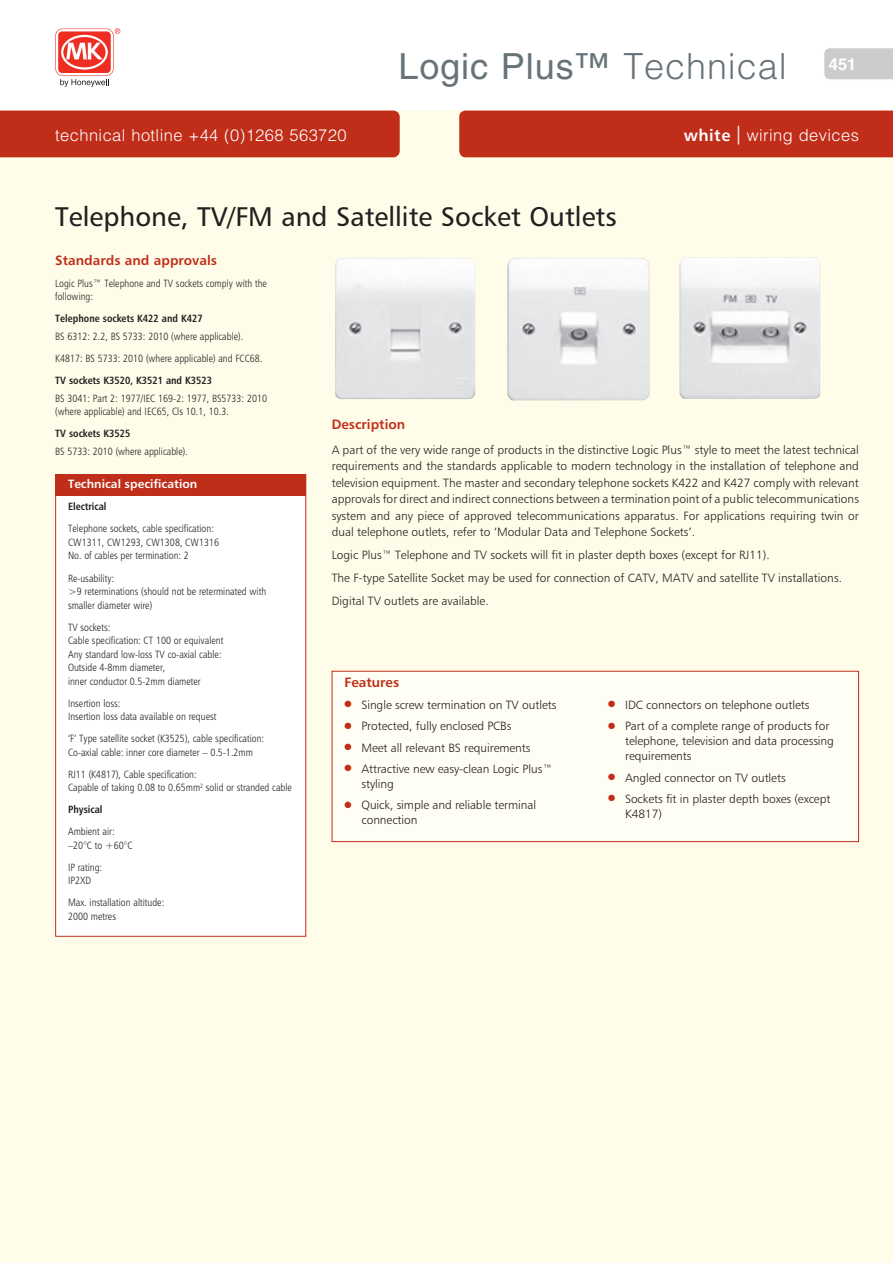
<style>
.page{position:relative;width:893px;height:1263px;background:#fff}
.page>*{position:absolute;margin:0;border:0;box-sizing:border-box;transform-origin:0 0}
.t1{font:36px "Helvetica LT Std";letter-spacing:.025em;color:#687379}
.t2{font:27px "Humanist 777 BT Roman B";color:#231f20}
.t3{font:300 16.5px "Helvetica LT Std";letter-spacing:.025em;color:#fff}
.t4{font:13.5px "Humanist 777 BT Bold B";color:#c02d19}
.t5{font:12px/16.5px "Humanist 777 BT Light B";letter-spacing:-.005em;color:#231f20}
.t6{font:12px "Humanist 777 BT Bold B";color:#fff}
.t7{font:10.5px/13.5px "Humanist 777 BT Light Condensed B";color:#231f20}
.t8{font:10.5px "Humanist 777 BT Bold Condensed B";color:#231f20}
.s1{font-weight:300}
.s2{font-family:"Humanist 777 BT Bold B";font-weight:400}
.s3{font-weight:400;font-size:24.75px}
.s4{color:#c02d19}
</style>
<div class="page">
<div style="left:0;top:111px;width:892px;height:1152px;background:#fffde9"></div>
<div style="left:459px;top:111px;width:433px;height:46px;background:#c02d19"></div>
<svg style="left:824px;top:48px;width:68px;height:32px;background:#cdcecf"></svg>
<div style="left:0;top:111px;width:400px;height:46px;background:#c02d19"></div>
<svg style="left:55px;top:28px;width:65px;height:59px"></svg>
<div style="left:55px;top:474px;width:251px;height:463px;background:#fff;border:1px solid #c02d19"></div>
<div style="left:55px;top:474px;width:251px;height:21px;background:#c02d19"></div>
<div style="left:332px;top:671px;width:527px;height:171px;background:#fffef4"></div>
<div style="left:332px;top:671px;width:527px;height:171px;border:1px solid #c02d19"></div>
<img style="left:335px;top:258px;width:140px;height:141px">
<img style="left:507px;top:258px;width:143px;height:143px">
<img style="left:679px;top:257px;width:141px;height:142px">
<h1 class="t1" style="left:398px;top:46px;width:459px">Logic Plus™ <span class="s1">Technical</span> <sup>451</sup></h1>
<h3 class="t3" style="left:55px;top:124px;width:293px">technical hotline +44 (0)1268 563720</h3>
<h3 class="t3" style="left:684px;top:124px;width:177px"><span class="s2">white</span> <span class="s3">|</span> wiring devices</h3>
<h2 class="t2" style="left:55px;top:200px;width:563px">Telephone, TV/FM and Satellite Socket Outlets</h2>
<p class="t4" style="left:55px;top:251px;width:163px">Standards and approvals</p>
<p class="t7" style="left:55px;top:276px;width:213px">Logic Plus™ Telephone and TV sockets comply with the following:</p>
<p class="t8" style="left:55px;top:312px;width:149px">Telephone sockets K422 and K427</p>
<p class="t7" style="left:55px;top:325px;width:209px;line-height:22px">BS 6312: 2.2, BS 5733: 2010 (where applicable).<br>K4817: BS 5733: 2010 (where applicable) and FCC68.</p>
<p class="t8" style="left:55px;top:374px;width:158px">TV sockets K3520, K3521 and K3523</p>
<p class="t7" style="left:55px;top:391px;width:213px">BS 3041: Part 2: 1977/IEC 169-2: 1977, BS5733: 2010 (where applicable) and IEC65, Cls 10.1, 10.3.</p>
<p class="t8" style="left:55px;top:427px;width:77px">TV sockets K3525</p>
<p class="t7" style="left:55px;top:444px;width:134px">BS 5733: 2010 (where applicable).</p>
<p class="t6" style="left:68px;top:477px;width:131px">Technical specification</p>
<p class="t8" style="left:68px;top:500px;width:40px">Electrical</p>
<p class="t7" style="left:68px;top:522px;width:153px">Telephone sockets, cable specification:<br>CW1311, CW1293, CW1308, CW1316<br>No. of cables per termination: 2</p>
<p class="t7" style="left:68px;top:571px;width:200px">Re-usability:<br>&gt;9 reterminations (should not be reterminated with smaller diameter wire)</p>
<p class="t7" style="left:68px;top:620px;width:157px">TV sockets:<br>Cable specification: CT 100 or equivalent<br>Any standard low-loss TV co-axial cable:<br>Outside 4-8mm diameter,<br>inner conductor 0.5-2mm diameter</p>
<p class="t7" style="left:68px;top:696px;width:150px">Insertion loss:<br>Insertion loss data available on request</p>
<p class="t7" style="left:68px;top:731px;width:198px">‘F’ Type satellite socket (K3525), cable specification:<br>Co-axial cable: inner core diameter – 0.5-1.2mm</p>
<p class="t7" style="left:68px;top:767px;width:225px">RJ11 (K4817), Cable specification:<br>Capable of taking 0.08 to 0.65mm<sup>2</sup> solid or stranded cable</p>
<p class="t8" style="left:68px;top:803px;width:36px">Physical</p>
<p class="t7" style="left:68px;top:824px;width:66px">Ambient air: –20°C to +60°C</p>
<p class="t7" style="left:68px;top:860px;width:36px">IP rating:<br>IP2XD</p>
<p class="t7" style="left:68px;top:895px;width:98px">Max. installation altitude:<br>2000 metres</p>
<p class="t4" style="left:332px;top:415px;width:75px">Description</p>
<p class="t5" style="left:332px;top:441px;width:529px;text-align:justify">A part of the very wide range of products in the distinctive Logic Plus™ style to meet the latest technical requirements and the standards applicable to modern technology in the installation of telephone and television equipment. The master and secondary telephone sockets K422 and K427 comply with relevant approvals for direct and indirect connections between a termination point of a public telecommunications system and any piece of approved telecommunications apparatus. For applications requiring twin or dual telephone outlets, refer to ‘Modular Data and Telephone Sockets’.</p>
<p class="t5" style="left:332px;top:543px;width:512px;line-height:23px">Logic Plus™ Telephone and TV sockets will fit in plaster depth boxes (except for RJ11).<br>The F-type Satellite Socket may be used for connection of CATV, MATV and satellite TV installations.<br>Digital TV outlets are available.</p>
<p class="t4" style="left:344px;top:674px;width:56px">Features</p>
<p class="t5" style="left:344px;top:696px;width:213px"><span class="s4">●</span> Single screw termination on TV outlets</p>
<p class="t5" style="left:344px;top:717px;width:168px"><span class="s4">●</span> Protected, fully enclosed PCBs</p>
<p class="t5" style="left:344px;top:739px;width:188px"><span class="s4">●</span> Meet all relevant BS requirements</p>
<p class="t5" style="left:361px;top:761px;width:192px;line-height:15px;text-indent:-17px"><span class="s4">●</span> Attractive new easy-clean Logic Plus™ styling</p>
<p class="t5" style="left:361px;top:797px;width:176px;line-height:15px;text-indent:-17px"><span class="s4">●</span> Quick, simple and reliable terminal connection</p>
<p class="t5" style="left:608px;top:696px;width:203px"><span class="s4">●</span> IDC connectors on telephone outlets</p>
<p class="t5" style="left:625px;top:718px;width:210px;line-height:15px;text-indent:-17px"><span class="s4">●</span> Part of a complete range of products for telephone, television and data processing requirements</p>
<p class="t5" style="left:608px;top:769px;width:179px"><span class="s4">●</span> Angled connector on TV outlets</p>
<p class="t5" style="left:625px;top:791px;width:207px;line-height:15px;text-indent:-17px"><span class="s4">●</span> Sockets fit in plaster depth boxes (except<br>K4817)</p>
</div>
